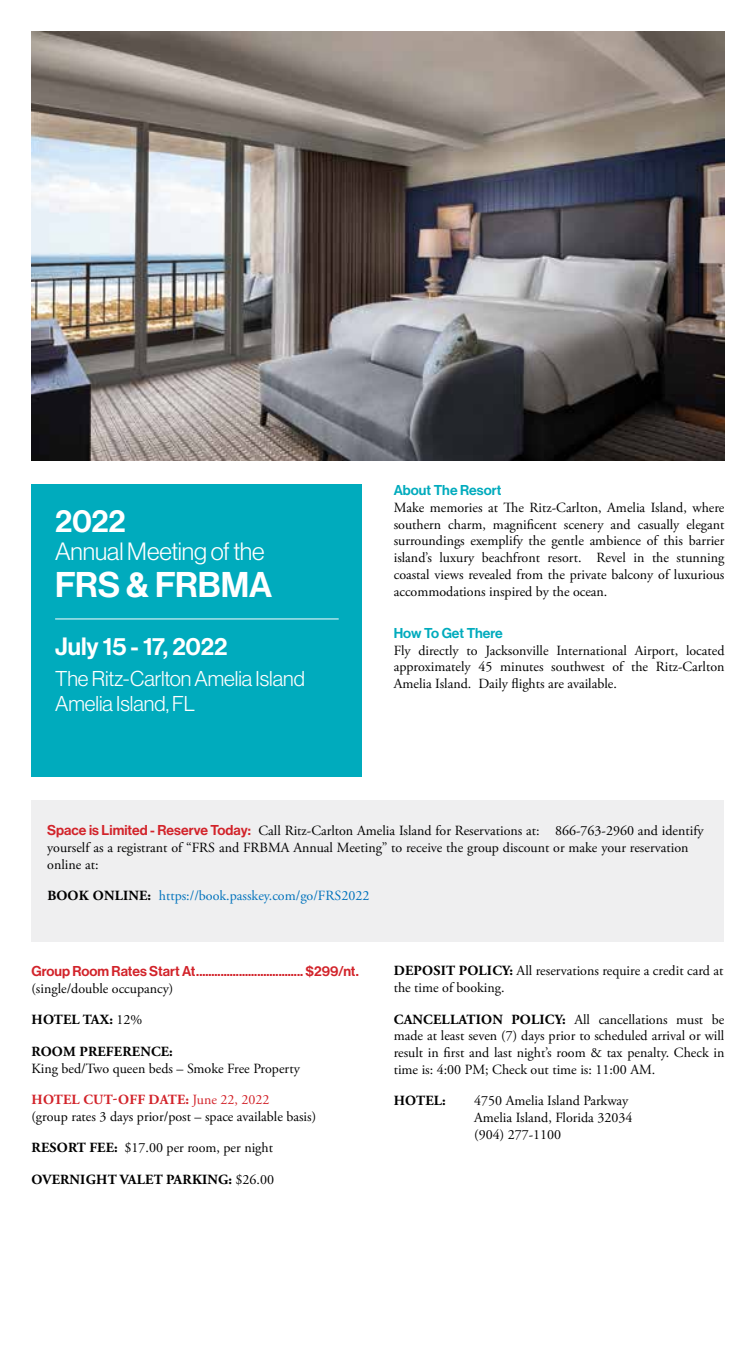
<style>
.page{position:relative;width:756px;height:1371px;background:#fff}
.page>*{position:absolute;margin:0;border:0;box-sizing:border-box;transform-origin:0 0}
.t1{font:35px "N Haas Grotesk DS Pro 65 Md";letter-spacing:-.005em;color:#fff}
.t2{font:31.5px "N Haas Grotesk DS Pro 65 Md";color:#fff}
.t3{font:24.5px "N Haas Grotesk DS Pro 45 Lt";color:#fff}
.t4{font:24.5px "N Haas Grotesk DS Pro 65 Md";color:#fff}
.t5{font:21px/25.2px "N Haas Grotesk DS Pro 45 Lt";color:#fff}
.t6{font:14px/16.8px "Adobe Garamond Pro";color:#000}
.t7{font:14px "N Haas Grotesk DS Pro 65 Md";color:#d2232a}
.t8{font:700 14px "Adobe Garamond Pro";letter-spacing:.015em;color:#000}
.t9{font:14px "Adobe Garamond Pro";color:#0072bc}
.t10{font:14px "N Haas Grotesk DS Pro 65 Md";color:#00abbd}
.s1{font-family:"N Haas Grotesk DS Pro 65 Md";color:#d2232a}
.s2{font-weight:700;color:#000}
.s3{font-weight:400}
.s4{font-weight:700;color:#d2232a}
.s5{color:#d2232a}
.s6{font-weight:700}
</style>
<div class="page">
<div style="left:32px;top:484px;width:330px;height:292px;background:#00abbd"></div>
<hr style="left:55px;top:618px;width:284px;height:1px;background:#fff">
<div style="left:32px;top:800px;width:692px;height:141px;background:#efeff0"></div>
<img style="left:32px;top:32px;width:692px;height:428px">
<h2 class="t2" style="left:55px;top:502px;width:72px">2022</h2>
<h3 class="t3" style="left:55px;top:537px;width:211px">Annual Meeting of the</h3>
<h1 class="t1" style="left:55px;top:564px;width:219px">FRS &amp; FRBMA</h1>
<h3 class="t4" style="left:55px;top:631px;width:174px">July 15 - 17, 2022</h3>
<h3 class="t5" style="left:55px;top:666px;width:251px">The Ritz-Carlton Amelia Island<br>Amelia Island, FL</h3>
<p class="t10" style="left:394px;top:482px;width:109px">About The Resort</p>
<p class="t6" style="left:394px;top:499px;width:332px;text-align:justify">Make memories at The Ritz-Carlton, Amelia Island, where southern charm, magnificent scenery and casually elegant surroundings exemplify the gentle ambience of this barrier island’s luxury beachfront resort. Revel in the stunning coastal views revealed from the private balcony of luxurious accommodations inspired by the ocean.</p>
<p class="t10" style="left:394px;top:624px;width:111px">How To Get There</p>
<p class="t6" style="left:394px;top:642px;width:332px;text-align:justify">Fly directly to Jacksonville International Airport, located approximately 45 minutes southwest of the Ritz-Carlton Amelia Island. Daily flights are available.</p>
<p class="t6" style="left:47px;top:823px;width:658px"><span class="s1">Space is Limited - Reserve Today:</span> Call Ritz-Carlton Amelia Island for Reservations at: 866-763-2960 and identify yourself as a registrant of “FRS and FRBMA Annual Meeting” to receive the group discount or make your reservation online at:</p>
<p class="t9" style="left:47px;top:887px;width:324px"><span class="s2">BOOK ONLINE:</span> https://book.passkey.com/go/FRS2022</p>
<p class="t7" style="left:32px;top:962px;width:329px">Group Room Rates Start At................................... $299/nt.</p>
<p class="t6" style="left:32px;top:980px;width:143px">(single/double occupancy)</p>
<p class="t8" style="left:32px;top:1011px;width:112px">HOTEL TAX: <span class="s3">12%</span></p>
<p class="t8" style="left:32px;top:1043px;width:143px">ROOM PREFERENCE:</p>
<p class="t6" style="left:32px;top:1060px;width:270px">King bed/Two queen beds – Smoke Free Property</p>
<p class="t6" style="left:32px;top:1091px;width:286px"><span class="s4">HOTEL CUT-OFF DATE:</span> <span class="s5">June 22, 2022<br></span>(group rates 3 days prior/post – space available basis)</p>
<p class="t6" style="left:32px;top:1139px;width:243px"><span class="s6">RESORT FEE:</span> $17.00 per room, per night</p>
<p class="t8" style="left:32px;top:1171px;width:244px">OVERNIGHT VALET PARKING: <span class="s3">$26.00</span></p>
<p class="t6" style="left:394px;top:962px;width:331px"><span class="s6">DEPOSIT POLICY:</span> All reservations require a credit card at the time of booking.</p>
<p class="t6" style="left:394px;top:1011px;width:332px;text-align:justify"><span class="s6">CANCELLATION POLICY:</span> All cancellations must be made at least seven (7) days prior to scheduled arrival or will result in first and last night’s room &amp; tax penalty. Check in time is: 4:00 PM; Check out time is: 11:00 AM.</p>
<p class="t8" style="left:394px;top:1092px;width:53px">HOTEL:</p>
<p class="t6" style="left:474px;top:1093px;width:160px">4750 Amelia Island Parkway<br>Amelia Island, Florida 32034 (904) 277-1100</p>
</div>
